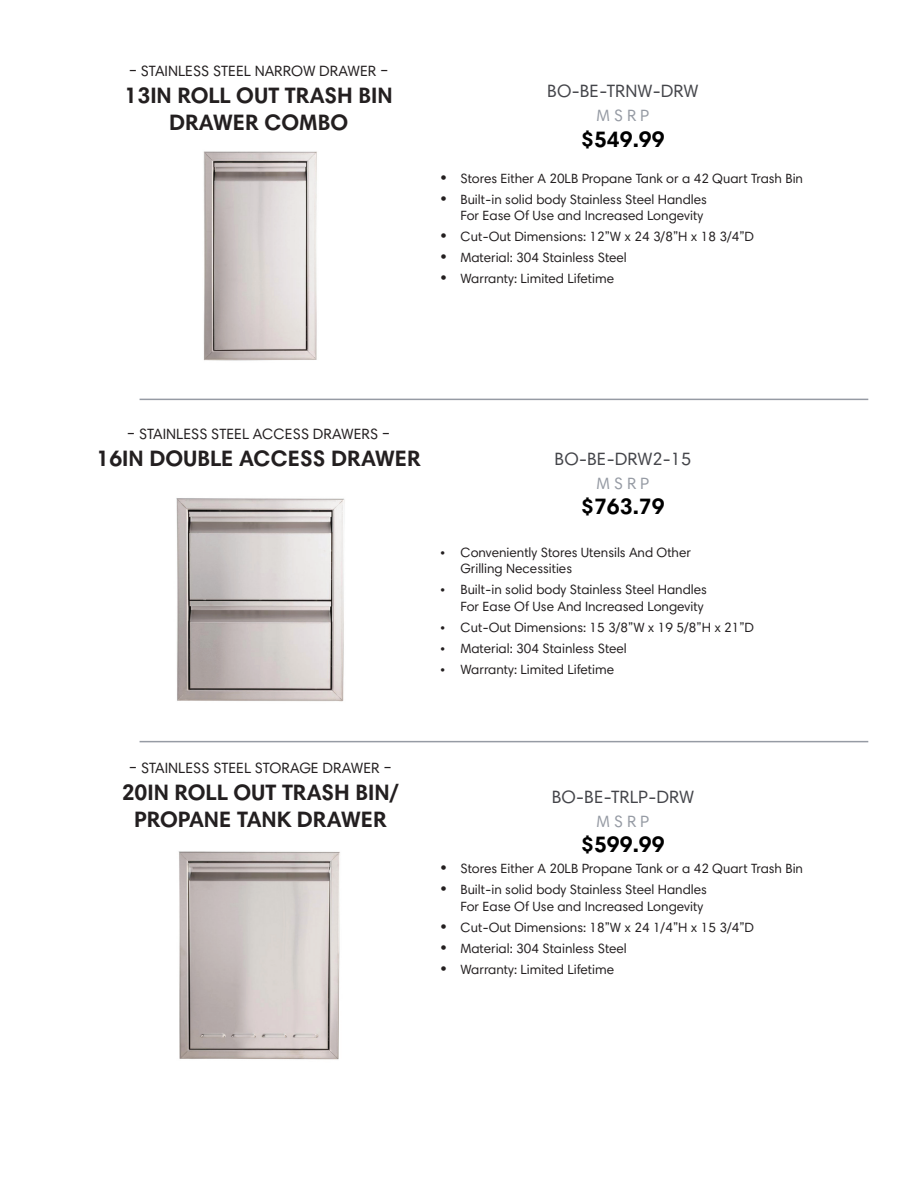
<style>
.page{position:relative;width:918px;height:1188px;background:#fff}
.page>*{position:absolute;margin:0;border:0;box-sizing:border-box;transform-origin:0 0}
.t1{font:700 22.5px/27px "Harmonia Sans Pro Cyr";color:#231f20;text-align:center}
.t2{font:700 22.5px "Harmonia Sans Pro Cyr";color:#000}
.t3{font:18px "Harmonia Sans Pro Cyr";color:#44454a}
.t4{font:16.5px "Harmonia Sans Pro Cyr";letter-spacing:.24em;color:#969ba4}
.t5{font:15px "Harmonia Sans Pro Cyr";color:#231f20}
.t6{font:13.5px/16.5px "Harmonia Sans Pro Cyr";color:#231f20;text-align:right}
.s1{font-size:18px}
</style>
<div class="page">
<img style="left:176px;top:498px;width:169px;height:204px">
<img style="left:178px;top:851px;width:162px;height:209px">
<img style="left:203px;top:151px;width:114px;height:210px">
<hr style="left:140px;top:399px;width:728px;height:1px;background:#969ba4">
<hr style="left:140px;top:741px;width:728px;height:1px;background:#969ba4">
<p class="t5" style="left:129px;top:61px;width:261px">– STAINLESS STEEL NARROW DRAWER –</p>
<h1 class="t1" style="left:125px;top:81px;width:270px">13IN ROLL OUT TRASH BIN<br>DRAWER COMBO</h1>
<h2 class="t3" style="left:547px;top:80px;width:153px">BO-BE-TRNW-DRW</h2>
<p class="t4" style="left:597px;top:105px;width:54px">MSRP</p>
<h1 class="t2" style="left:581px;top:125px;width:85px">$549.99</h1>
<p class="t6" style="left:440px;top:170px;width:364px"><span class="s1">•</span> Stores Either A 20LB Propane Tank or a 42 Quart Trash Bin</p>
<p class="t6" style="left:440px;top:191px;width:268px"><span class="s1">•</span> Built-in solid body Stainless Steel Handles<br>For Ease Of Use and Increased Longevity</p>
<p class="t6" style="left:440px;top:228px;width:315px"><span class="s1">•</span> Cut-Out Dimensions: 12”W x 24 3/8”H x 18 3/4”D</p>
<p class="t6" style="left:440px;top:249px;width:188px"><span class="s1">•</span> Material: 304 Stainless Steel</p>
<p class="t6" style="left:440px;top:270px;width:176px"><span class="s1">•</span> Warranty: Limited Lifetime</p>
<p class="t5" style="left:127px;top:425px;width:265px">– STAINLESS STEEL ACCESS DRAWERS –</p>
<h1 class="t1" style="left:96px;top:445px;width:326px">16IN DOUBLE ACCESS DRAWER</h1>
<h2 class="t3" style="left:555px;top:447px;width:138px">BO-BE-DRW2-15</h2>
<p class="t4" style="left:597px;top:473px;width:54px">MSRP</p>
<h1 class="t2" style="left:581px;top:492px;width:85px">$763.79</h1>
<p class="t6" style="left:460px;top:544px;width:232px;text-align:left;text-indent:-20px">• Conveniently Stores Utensils And Other<br>Grilling Necessities</p>
<p class="t6" style="left:440px;top:581px;width:268px">• Built-in solid body Stainless Steel Handles<br>For Ease Of Use And Increased Longevity</p>
<p class="t6" style="left:440px;top:619px;width:315px">• Cut-Out Dimensions: 15 3/8”W x 19 5/8”H x 21”D</p>
<p class="t6" style="left:440px;top:640px;width:188px">• Material: 304 Stainless Steel</p>
<p class="t6" style="left:440px;top:661px;width:176px">• Warranty: Limited Lifetime</p>
<p class="t5" style="left:129px;top:759px;width:264px">– STAINLESS STEEL STORAGE DRAWER –</p>
<h1 class="t1" style="left:122px;top:778px;width:279px">20IN ROLL OUT TRASH BIN/<br>PROPANE TANK DRAWER</h1>
<h2 class="t3" style="left:552px;top:785px;width:144px">BO-BE-TRLP-DRW</h2>
<p class="t4" style="left:597px;top:811px;width:54px">MSRP</p>
<h1 class="t2" style="left:581px;top:830px;width:85px">$599.99</h1>
<p class="t6" style="left:440px;top:860px;width:364px"><span class="s1">•</span> Stores Either A 20LB Propane Tank or a 42 Quart Trash Bin</p>
<p class="t6" style="left:440px;top:881px;width:268px"><span class="s1">•</span> Built-in solid body Stainless Steel Handles<br>For Ease Of Use and Increased Longevity</p>
<p class="t6" style="left:440px;top:919px;width:315px"><span class="s1">•</span> Cut-Out Dimensions: 18”W x 24 1/4”H x 15 3/4”D</p>
<p class="t6" style="left:440px;top:940px;width:188px"><span class="s1">•</span> Material: 304 Stainless Steel</p>
<p class="t6" style="left:440px;top:961px;width:176px"><span class="s1">•</span> Warranty: Limited Lifetime</p>
</div>
